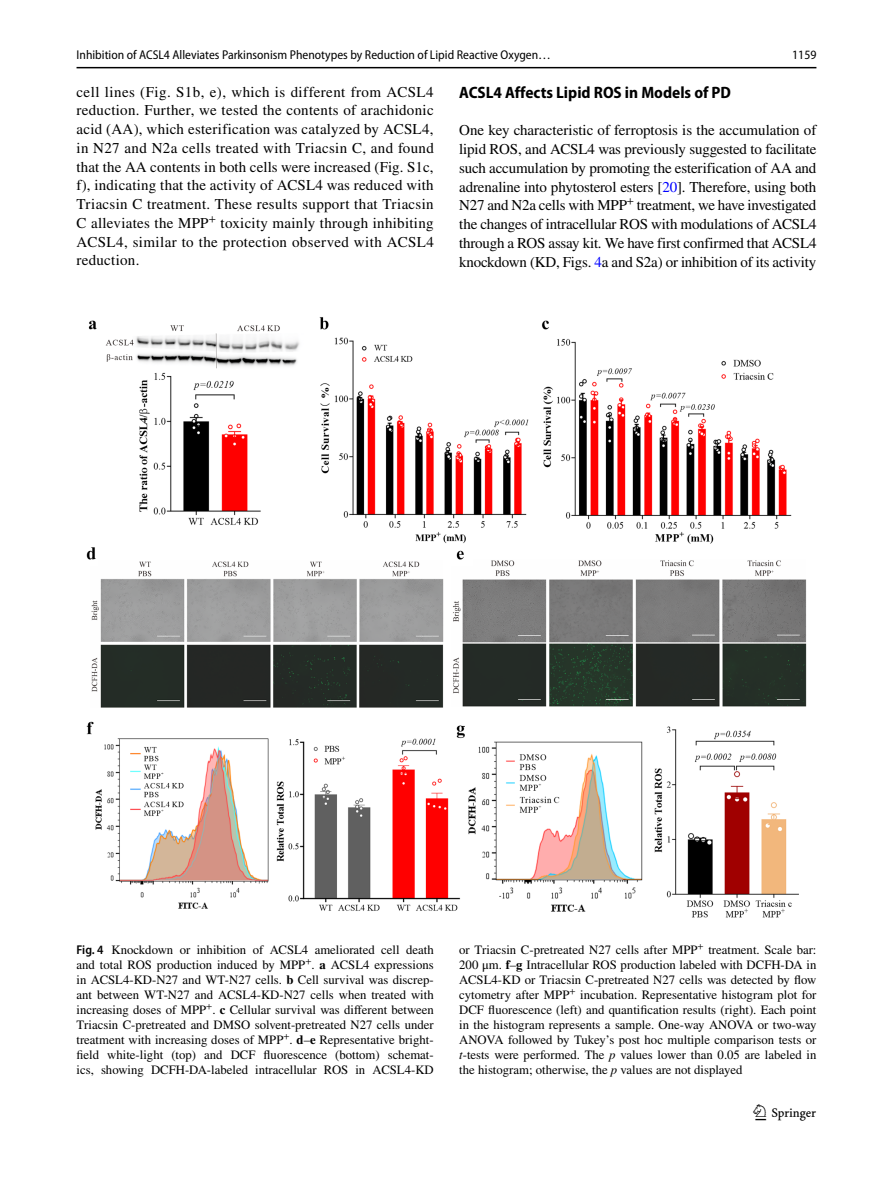
<style>
.page{position:relative;width:893px;height:1187px;background:#fff}
.page>*{position:absolute;margin:0;border:0;box-sizing:border-box;transform-origin:0 0}
.t1{font:22.5px "Springnew Regular 2";color:#000}
.t2{font:700 semi-condensed 16.5px "Myriad Pro";color:#000}
.t3{font:15px/18.8px "STIX";letter-spacing:-.005em;color:#000;text-align:justify}
.t4{font:12.75px/15px "STIX";color:#000;text-align:justify}
.t5{font:12.75px "Myriad Pro Semi Cn 3";color:#000}
.t6{font:semi-condensed 12.75px "Myriad Pro";color:#000}
.s1{color:#00f}
.s2{font-family:"Myriad Pro";font-weight:600;font-stretch:semi-condensed}
.s3{font-weight:700}
.s4{font-style:italic}
</style>
<div class="page">
<hr style="left:77px;top:67px;width:739px;height:1px;background:#000">
<img style="left:86px;top:317px;width:721px;height:601px">
<p class="t5" style="left:77px;top:48px;width:476px">Inhibition of ACSL4 Alleviates Parkinsonism Phenotypes by Reduction of Lipid Reactive Oxygen…</p>
<p class="t6" style="left:792px;top:48px;width:26px">1159</p>
<p class="t3" style="left:77px;top:83px;width:359px">cell lines (Fig. S1b, e), which is different from ACSL4 reduction. Further, we tested the contents of arachidonic acid (AA), which esterification was catalyzed by ACSL4, in N27 and N2a cells treated with Triacsin C, and found that the AA contents in both cells were increased (Fig. S1c, f), indicating that the activity of ACSL4 was reduced with Triacsin C treatment. These results support that Triacsin C alleviates the MPP<sup>+</sup> toxicity mainly through inhibiting ACSL4, similar to the protection observed with ACSL4 reduction.</p>
<p class="t2" style="left:459px;top:83px;width:273px">ACSL4 Affects Lipid ROS in Models of PD</p>
<p class="t3" style="left:459px;top:122px;width:359px">One key characteristic of ferroptosis is the accumulation of lipid ROS, and ACSL4 was previously suggested to facilitate such accumulation by promoting the esterification of AA and adrenaline into phytosterol esters [<span class="s1">20</span>]. Therefore, using both N27 and N2a cells with MPP<sup>+</sup> treatment, we have investigated the changes of intracellular ROS with modulations of ACSL4 through a ROS assay kit. We have first confirmed that ACSL4 knockdown (KD, Figs. <span class="s1">4</span>a and S2a) or inhibition of its activity</p>
<p class="t4" style="left:77px;top:942px;width:359px"><span class="s2">Fig. 4</span> Knockdown or inhibition of ACSL4 ameliorated cell death and total ROS production induced by MPP<sup>+</sup>. <span class="s3">a</span> ACSL4 expressions in ACSL4-KD-N27 and WT-N27 cells. <span class="s3">b</span> Cell survival was discrep&shy;ant between WT-N27 and ACSL4-KD-N27 cells when treated with increasing doses of MPP<sup>+</sup>. <span class="s3">c</span> Cellular survival was different between Triacsin C-pretreated and DMSO solvent-pretreated N27 cells under treatment with increasing doses of MPP<sup>+</sup>. <span class="s3">d</span>–<span class="s3">e</span> Representative bright&shy;field white-light (top) and DCF fluorescence (bottom) schemat&shy;ics, showing DCFH-DA-labeled intracellular ROS in ACSL4-KD</p>
<p class="t4" style="left:459px;top:942px;width:359px">or Triacsin C-pretreated N27 cells after MPP<sup>+</sup> treatment. Scale bar:<br>200 μm. <span class="s3">f</span>–<span class="s3">g</span> Intracellular ROS production labeled with DCFH-DA in ACSL4-KD or Triacsin C-pretreated N27 cells was detected by flow cytometry after MPP<sup>+</sup> incubation. Representative histogram plot for DCF fluorescence (left) and quantification results (right). Each point in the histogram represents a sample. One-way ANOVA or two-way ANOVA followed by Tukey’s post hoc multiple comparison tests or <span class="s4">t</span>-tests were performed. The <span class="s4">p</span> values lower than 0.05 are labeled in the histogram; otherwise, the <span class="s4">p</span> values are not displayed</p>
<h1 class="t1" style="left:755px;top:1104px;width:62px">1 3</h1>
</div>
